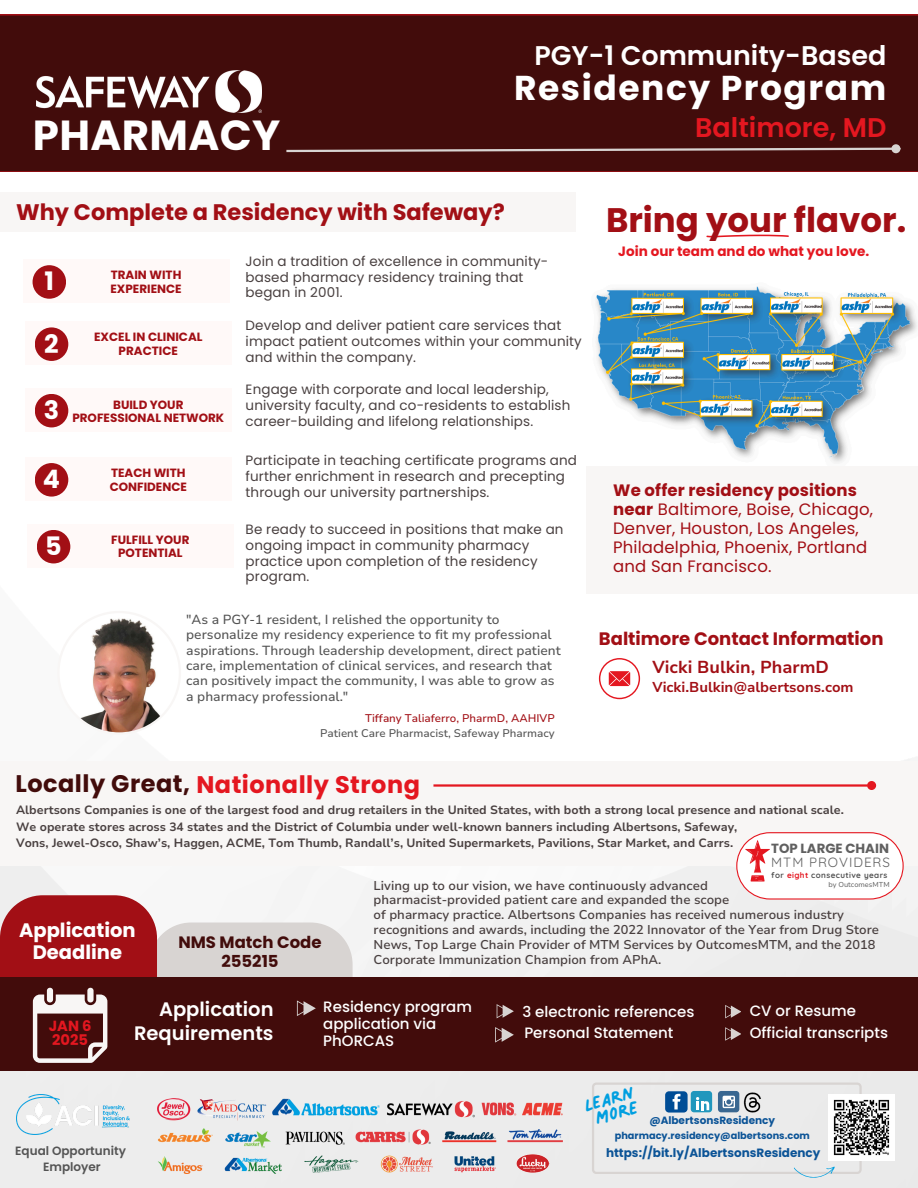
<style>
.page{position:relative;width:918px;height:1188px;background:#fff}
.page>*{position:absolute;margin:0;border:0;box-sizing:border-box;transform-origin:0 0}
.t1{font:700 42px "Poppins";letter-spacing:.01em;color:#fff}
.t2{font:39.3px "Palmer Lake Print";color:#009fe0}
.t3{font:38.25px "Palmer Lake Print";color:#009fe0}
.t4{font:700 34.5px "Poppins";letter-spacing:.045em;color:#fff}
.t5{font:700 34.05px "Poppins";color:#a20f15}
.t6{font:600 27px "Poppins";color:#fff}
.t7{font:600 27px "Poppins";color:#e41720}
.t8{font:700 25.35px "Poppins";color:#fff}
.t9{font:700 24px "Poppins";letter-spacing:.02em;color:#e41720}
.t10{font:700 22.5px "Poppins";color:#a20f15}
.t11{font:600 19.5px/24.8px "Poppins";color:#fff;text-align:right}
.t12{font:700 19.5px/22.5px "Poppins";color:#fff;text-align:center}
.t13{font:700 18px "Poppins";color:#a20f15}
.t14{font:700 17.25px "Nunito Sans 10 pt";color:#a20f15}
.t15{font:16.5px/19.2px "Poppins";letter-spacing:.01em;color:#a20f15}
.t16{font:700 16.5px/19.2px "Poppins";color:#420c0b;text-align:center}
.t17{font:500 15px/17px "Poppins";color:#fff}
.t18{font:700 14.7px/14.2px "Poppins";color:#e41720}
.t19{font:700 14.25px "Nunito Sans 10 pt";color:#a20f15}
.t20{font:13.5px/15.8px "Poppins";letter-spacing:.01em;color:#494040}
.t21{font:700 13.5px "Poppins";color:#e41720}
.t22{font:13.35px "Quicksand";letter-spacing:.075em;color:#606060}
.t23{font:500 13.2px/15.3px "Nunito Sans 10 pt";color:#545454}
.t24{font:700 13.2px "Poppins";color:#606060}
.t25{font:600 12.75px/14.9px "Nunito Sans 10 pt";color:#494040}
.t26{font:700 12px/16.5px "Nunito Sans 10 pt";color:#494040}
.t27{font:700 12px/13.5px "Poppins";color:#a20f15;text-align:center}
.t28{font:700 12px "Poppins";color:#0c5497}
.t29{font:600 12px/16px "Poppins";color:#545454;text-align:center}
.t30{font:500 11.1px/14.9px "Nunito Sans 10 pt";color:#545454;text-align:right}
.t31{font:700 10.5px "Poppins";color:#0c5497}
.t32{font:700 9.75px "Poppins";color:#0c5497}
.t33{font:700 8.1px "Quicksand";letter-spacing:.045em;color:#545454}
.t34{font:7.2px "Nunito Sans 10 pt";color:#606060}
.s1{color:#a20f15}
.s2{font-weight:700}
.s3{color:#420c0b}
.s4{color:#e41720}
</style>
<div class="page">
<div style="left:0;top:14px;width:918px;height:158px;background:#420c0b"></div>
<img style="left:0;top:677px;width:918px;height:511px">
<svg style="left:459px;top:1070px;width:22px;height:1px"></svg>
<div style="left:149px;top:923px;width:203px;height:130px;background:#d8d4d2;border-radius:42px"></div>
<div style="left:0;top:977px;width:918px;height:93px;background:#420c0b"></div>
<svg style="left:297px;top:1000px;width:19px;height:16px"></svg>
<svg style="left:497px;top:1004px;width:17px;height:14px"></svg>
<svg style="left:495px;top:1027px;width:19px;height:16px"></svg>
<svg style="left:725px;top:1005px;width:16px;height:13px"></svg>
<img style="left:596px;top:234px;width:322px;height:229px">
<div style="left:586px;top:466px;width:332px;height:128px;background:#f8f6f5"></div>
<svg style="left:706px;top:235px;width:83px;height:2px"></svg>
<div style="left:0;top:193px;width:576px;height:39px;background:#f8f6f5"></div>
<svg style="left:0;top:895px;width:157px;height:168px"></svg>
<div style="left:47px;top:988px;width:6px;height:14px;background:#f8f6f5;border-radius:3px"></div>
<div style="left:87px;top:988px;width:7px;height:14px;background:#f8f6f5;border-radius:3px"></div>
<svg style="left:725px;top:1027px;width:16px;height:14px"></svg>
<svg style="left:284px;top:147px;width:609px;height:6px;background:#7a5655"></svg>
<div style="left:893px;top:145px;width:6px;height:7px;background:#d8d4d2;border-radius:50%"></div>
<div style="left:891px;top:144px;width:9px;height:9px;border:2px solid #d8d4d2;border-radius:50%"></div>
<div style="left:0;top:762px;width:918px;height:104px;background:#f8f6f5"></div>
<svg style="left:736px;top:832px;width:168px;height:68px"></svg>
<div style="left:23px;top:259px;width:207px;height:44px;background:#fff9f8"></div>
<div style="left:33px;top:265px;width:33px;height:34px;background:#a20f15;border-radius:50%"></div>
<div style="left:25px;top:322px;width:207px;height:43px;background:#fff9f8"></div>
<div style="left:35px;top:327px;width:33px;height:34px;background:#a20f15;border-radius:50%"></div>
<div style="left:25px;top:388px;width:207px;height:44px;background:#fff9f8"></div>
<div style="left:35px;top:394px;width:33px;height:33px;background:#a20f15;border-radius:50%"></div>
<div style="left:25px;top:457px;width:207px;height:44px;background:#fff9f8"></div>
<div style="left:35px;top:463px;width:33px;height:34px;background:#a20f15;border-radius:50%"></div>
<div style="left:27px;top:524px;width:207px;height:44px;background:#fff9f8"></div>
<div style="left:37px;top:530px;width:33px;height:33px;background:#a20f15;border-radius:50%"></div>
<svg style="left:599px;top:658px;width:41px;height:41px"></svg>
<hr style="left:433px;top:784px;width:435px;height:3px;background:#e41720">
<div style="left:868px;top:782px;width:7px;height:7px;background:#e41720;border-radius:50%"></div>
<div style="left:867px;top:781px;width:9px;height:9px;border:2px solid #e41720;border-radius:50%"></div>
<img style="left:37px;top:70px;width:225px;height:43px">
<svg style="left:57px;top:618px;width:124px;height:117px"></svg>
<img style="left:16px;top:1094px;width:114px;height:41px">
<img style="left:862px;top:1094px;width:33px;height:67px">
<img style="left:157px;top:1098px;width:405px;height:76px">
<svg style="left:592px;top:1083px;width:270px;height:100px;background:#dcdfe1"></svg>
<h1 class="t1" style="left:33px;top:106px;width:249px">PHARMACY</h1>
<p class="t6" style="left:534px;top:37px;width:353px">PGY-1 Community-Based</p>
<p class="t4" style="left:514px;top:64px;width:374px">Residency Program</p>
<p class="t7" style="left:695px;top:109px;width:193px">Baltimore, MD</p>
<p class="t10" style="left:16px;top:196px;width:490px">Why Complete a Residency with Safeway?</p>
<p class="t20" style="left:246px;top:253px;width:304px">Join a tradition of excellence in community&shy;based pharmacy residency training that began in 2001.</p>
<h3 class="t8" style="left:45px;top:264px;width:11px">1</h3>
<p class="t27" style="left:110px;top:268px;width:73px;text-align:left">TRAIN WITH<br>EXPERIENCE</p>
<h3 class="t8" style="left:44px;top:326px;width:16px">2</h3>
<p class="t27" style="left:94px;top:330px;width:110px">EXCEL IN CLINICAL<br>PRACTICE</p>
<h3 class="t8" style="left:44px;top:392px;width:17px">3</h3>
<p class="t27" style="left:72px;top:398px;width:153px">BUILD YOUR<br>PROFESSIONAL NETWORK</p>
<h3 class="t8" style="left:43px;top:462px;width:19px">4</h3>
<p class="t27" style="left:110px;top:466px;width:79px;text-align:left">TEACH WITH<br>CONFIDENCE</p>
<h3 class="t8" style="left:45px;top:528px;width:18px">5</h3>
<p class="t27" style="left:111px;top:533px;width:80px">FULFILL YOUR<br>POTENTIAL</p>
<p class="t20" style="left:246px;top:317px;width:338px">Develop and deliver patient care services that impact patient outcomes within your community and within the company.</p>
<p class="t20" style="left:246px;top:382px;width:326px">Engage with corporate and local leadership, university faculty, and co-residents to establish career-building and lifelong relationships.</p>
<p class="t20" style="left:246px;top:453px;width:333px">Participate in teaching certificate programs and further enrichment in research and precepting through our university partnerships.</p>
<p class="t20" style="left:246px;top:522px;width:319px">Be ready to succeed in positions that make an ongoing impact in community pharmacy practice upon completion of the residency program.</p>
<p class="t23" style="left:186px;top:612px;width:376px">"As a PGY-1 resident, I relished the opportunity to personalize my residency experience to fit my professional aspirations. Through leadership development, direct patient care, implementation of clinical services, and research that can positively impact the community, I was able to grow as a pharmacy professional."</p>
<p class="t30" style="left:320px;top:711px;width:236px"><span class="s1">Tiffany Taliaferro, PharmD, AAHIVP<br></span>Patient Care Pharmacist, Safeway Pharmacy</p>
<h3 class="t5" style="left:606px;top:196px;width:302px">Bring your flavor.</h3>
<p class="t21" style="left:618px;top:242px;width:253px">Join our team and do what you love.</p>
<p class="t15" style="left:613px;top:481px;width:262px"><span class="s2">We offer residency positions near</span> Baltimore, Boise, Chicago,<br>Denver, Houston, Los Angeles,<br>Philadelphia, Phoenix, Portland and San Francisco.</p>
<p class="t13" style="left:599px;top:626px;width:286px">Baltimore Contact Information</p>
<p class="t14" style="left:652px;top:656px;width:178px">Vicki Bulkin, PharmD</p>
<p class="t19" style="left:652px;top:677px;width:203px">Vicki.Bulkin@albertsons.com</p>
<h3 class="t9" style="left:15px;top:768px;width:406px"><span class="s3">Locally Great,</span> Nationally Strong</h3>
<p class="t26" style="left:16px;top:802px;width:829px">Albertsons Companies is one of the largest food and drug retailers in the United States, with both a strong local presence and national scale.<br>We operate stores across 34 states and the District of Columbia under well-known banners including Albertsons, Safeway,<br>Vons, Jewel-Osco, Shaw’s, Haggen, ACME, Tom Thumb, Randall’s, United Supermarkets, Pavilions, Star Market, and Carrs.</p>
<p class="t25" style="left:374px;top:878px;width:507px">Living up to our vision, we have continuously advanced<br>pharmacist-provided patient care and expanded the scope<br>of pharmacy practice. Albertsons Companies has received numerous industry recognitions and awards, including the 2022 Innovator of the Year from Drug Store News, Top Large Chain Provider of MTM Services by OutcomesMTM, and the 2018<br>Corporate Immunization Champion from APhA.</p>
<p class="t24" style="left:771px;top:839px;width:119px">TOP LARGE CHAIN</p>
<p class="t22" style="left:771px;top:854px;width:120px">MTM PROVIDERS</p>
<p class="t33" style="left:771px;top:870px;width:118px">for <span class="s4">eight</span> consecutive years</p>
<p class="t34" style="left:828px;top:880px;width:63px">by OutcomesMTM</p>
<p class="t12" style="left:19px;top:919px;width:118px">Application<br>Deadline</p>
<p class="t16" style="left:178px;top:933px;width:145px">NMS Match Code<br>255215</p>
<p class="t18" style="left:49px;top:1018px;width:44px">JAN 6<br>2025</p>
<p class="t11" style="left:134px;top:996px;width:141px">Application<br>Requirements</p>
<p class="t29" style="left:15px;top:1142px;width:112px">Equal Opportunity<br>Employer</p>
<p class="t17" style="left:323px;top:998px;width:150px">Residency program application via<br>PhORCAS</p>
<p class="t17" style="left:522px;top:1003px;width:174px">3 electronic references</p>
<p class="t17" style="left:750px;top:1002px;width:108px">CV or Resume</p>
<p class="t17" style="left:524px;top:1025px;width:151px">Personal Statement</p>
<p class="t17" style="left:750px;top:1025px;width:140px">Official transcripts</p>
<h3 class="t3" style="left:577px;top:1080px;width:53px;rotate:-17deg">Learn</h3>
<h2 class="t2" style="left:589px;top:1091px;width:45px;rotate:-15deg">more</h2>
<p class="t31" style="left:649px;top:1113px;width:127px">@AlbertsonsResidency</p>
<p class="t32" style="left:615px;top:1128px;width:197px">pharmacy.residency@albertsons.com</p>
<p class="t28" style="left:606px;top:1145px;width:216px">https://bit.ly/AlbertsonsResidency</p>
</div>
